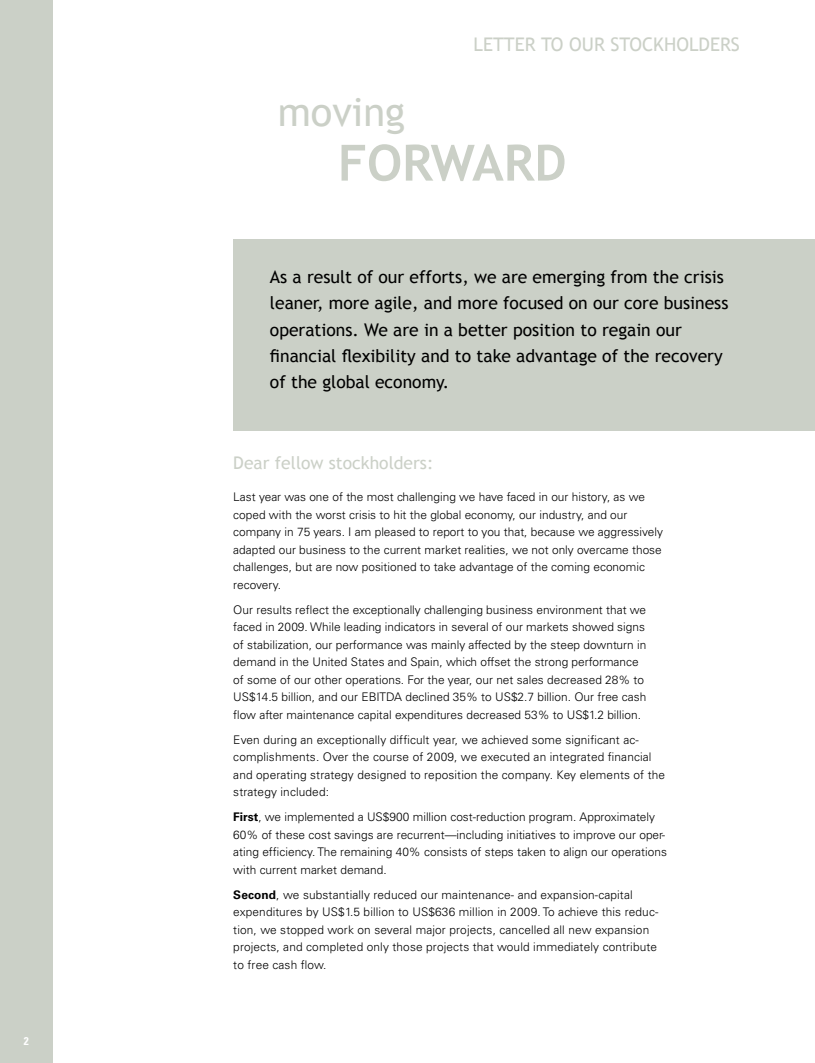
<style>
.page{position:relative;width:815px;height:1063px;background:#fff}
.page>*{position:absolute;margin:0;border:0;box-sizing:border-box;transform-origin:0 0}
.t1{font:700 50px "Trebuchet MS";color:#cbd0c7}
.t2{font:40px "Trebuchet MS";color:#cbd0c7}
.t3{font:18.75px "Trebuchet MS";color:#cbd0c7}
.t4{font:17.5px/26.2px "Trebuchet MS";color:#000}
.t5{font:17.5px "Trebuchet MS";color:#cbd0c7}
.t6{font:300 11.88px/17.5px "Univers";color:#000}
.t7{font:700 condensed 11.25px "Univers";color:#fff}
.s1{font-weight:700}
</style>
<div class="page">
<div style="left:233px;top:240px;width:582px;height:191px;background:#cbd0c7"></div>
<div style="left:0;top:0;width:53px;height:1063px;background:#cbd0c7"></div>
<p class="t7" style="left:24px;top:1034px;width:6px">2</p>
<h3 class="t3" style="left:474px;top:34px;width:268px">LETTER TO OUR STOCKHOLDERS</h3>
<h2 class="t2" style="left:278px;top:88px;width:129px">moving</h2>
<h1 class="t1" style="left:338px;top:132px;width:230px">FORWARD</h1>
<p class="t4" style="left:270px;top:264px;width:460px">As a result of our efforts, we are emerging from the crisis leaner, more agile, and more focused on our core business operations. We are in a better position to regain our financial flexibility and to take advantage of the recovery of the global economy.</p>
<h3 class="t5" style="left:233px;top:452px;width:202px">Dear fellow stockholders:</h3>
<p class="t6" style="left:233px;top:488px;width:431px">Last year was one of the most challenging we have faced in our history, as we coped with the worst crisis to hit the global economy, our industry, and our company in 75 years. I am pleased to report to you that, because we aggressively adapted our business to the current market realities, we not only overcame those challenges, but are now positioned to take advantage of the coming economic recovery.</p>
<p class="t6" style="left:233px;top:601px;width:415px">Our results reflect the exceptionally challenging business environment that we faced in 2009. While leading indicators in several of our markets showed signs of stabilization, our performance was mainly affected by the steep downturn in demand in the United States and Spain, which offset the strong performance of some of our other operations. For the year, our net sales decreased 28% to US$14.5 billion, and our EBITDA declined 35% to US$2.7 billion. Our free cash flow after maintenance capital expenditures decreased 53% to US$1.2 billion.</p>
<p class="t6" style="left:233px;top:731px;width:433px">Even during an exceptionally difficult year, we achieved some significant ac&shy;complishments. Over the course of 2009, we executed an integrated financial and operating strategy designed to reposition the company. Key elements of the strategy included:</p>
<p class="t6" style="left:233px;top:808px;width:435px"><span class="s1">First</span>, we implemented a US$900 million cost-reduction program. Approximately 60% of these cost savings are recurrent—including initiatives to improve our oper&shy;ating efficiency. The remaining 40% consists of steps taken to align our operations with current market demand.</p>
<p class="t6" style="left:233px;top:886px;width:427px"><span class="s1">Second</span>, we substantially reduced our maintenance- and expansion-capital expenditures by US$1.5 billion to US$636 million in 2009. To achieve this reduc&shy;tion, we stopped work on several major projects, cancelled all new expansion projects, and completed only those projects that would immediately contribute to free cash flow.</p>
</div>
